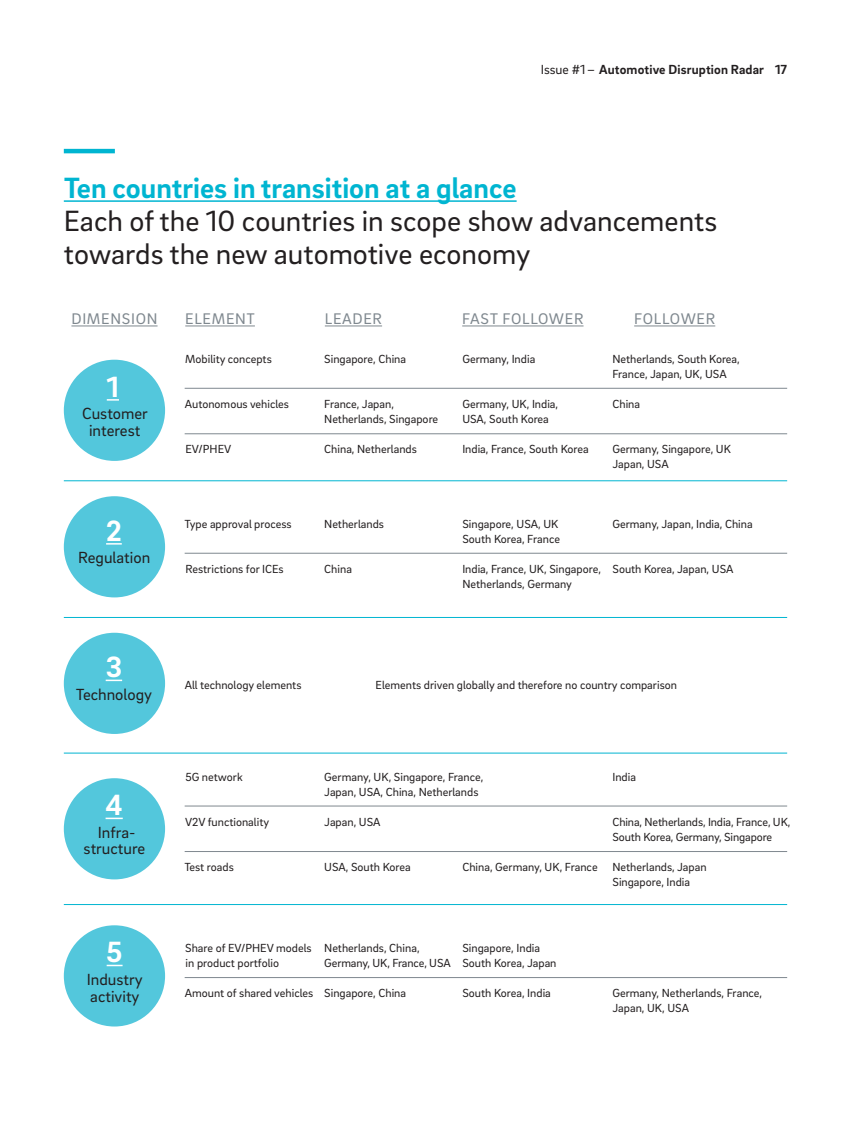
<style>
.page{position:relative;width:851px;height:1127px;background:#fff}
.page>*{position:absolute;margin:0;border:0;box-sizing:border-box;transform-origin:0 0}
.t1{font:30px/33px "Brix Sans";color:#231f20}
.t2{font:700 30px "Brix Sans";color:#00b5d1}
.t3{font:700 30px "Brix Sans";color:#fff}
.t4{font:16.5px/16.5px "Brix Sans";color:#231f20;text-align:center}
.t5{font:15.75px "Brix Sans";letter-spacing:.045em;color:#7f888f}
.t6{font:700 13.5px "Brix Sans";letter-spacing:.01em;color:#231f20}
.t7{font:12px/15px "Brix Sans";color:#231f20}
.s1{font-weight:400}
</style>
<div class="page">
<hr style="left:64px;top:149px;width:51px;height:4px;background:#00b5d1">
<hr style="left:64px;top:200px;width:452px;height:2px;background:#00b5d1">
<div style="left:64px;top:925px;width:101px;height:101px;background:#53c7dc;border-radius:50%"></div>
<svg style="left:107px;top:965px;width:15px;height:1px"></svg>
<div style="left:64px;top:778px;width:101px;height:101px;background:#53c7dc;border-radius:50%"></div>
<svg style="left:106px;top:817px;width:17px;height:2px"></svg>
<div style="left:64px;top:360px;width:101px;height:101px;background:#53c7dc;border-radius:50%"></div>
<svg style="left:107px;top:399px;width:12px;height:2px"></svg>
<div style="left:64px;top:496px;width:101px;height:101px;background:#53c7dc;border-radius:50%"></div>
<svg style="left:106px;top:543px;width:16px;height:1px"></svg>
<div style="left:64px;top:633px;width:101px;height:101px;background:#53c7dc;border-radius:50%"></div>
<svg style="left:106px;top:679px;width:16px;height:2px"></svg>
<hr style="left:71px;top:325px;width:86px;height:1px;background:#7f888f">
<hr style="left:185px;top:325px;width:70px;height:1px;background:#7f888f">
<hr style="left:325px;top:325px;width:57px;height:1px;background:#7f888f">
<hr style="left:634px;top:325px;width:81px;height:1px;background:#7f888f">
<hr style="left:462px;top:325px;width:121px;height:1px;background:#7f888f">
<hr style="left:185px;top:388px;width:602px;height:1px;background:#7f888f">
<hr style="left:185px;top:805px;width:602px;height:1px;background:#7f888f">
<hr style="left:185px;top:553px;width:602px;height:1px;background:#7f888f">
<hr style="left:185px;top:977px;width:602px;height:1px;background:#7f888f">
<hr style="left:185px;top:433px;width:602px;height:1px;background:#7f888f">
<hr style="left:185px;top:851px;width:602px;height:1px;background:#7f888f">
<hr style="left:64px;top:480px;width:723px;height:1px;background:#00b5d1">
<hr style="left:64px;top:617px;width:723px;height:1px;background:#00b5d1">
<hr style="left:64px;top:753px;width:723px;height:1px;background:#00b5d1">
<hr style="left:64px;top:904px;width:723px;height:1px;background:#00b5d1">
<p class="t6" style="left:540px;top:60px;width:248px"><span class="s1">Issue #1–</span> Automotive Disruption Radar 17</p>
<h1 class="t2" style="left:64px;top:168px;width:454px">Ten countries in transition at a glance</h1>
<h1 class="t1" style="left:64px;top:203px;width:655px">Each of the 10 countries in scope show advancements towards the new automotive economy</h1>
<h3 class="t5" style="left:71px;top:309px;width:87px">DIMENSION</h3>
<h3 class="t5" style="left:185px;top:309px;width:71px">ELEMENT</h3>
<h3 class="t5" style="left:325px;top:309px;width:59px">LEADER</h3>
<h3 class="t5" style="left:462px;top:309px;width:123px">FAST FOLLOWER</h3>
<h3 class="t5" style="left:634px;top:309px;width:82px">FOLLOWER</h3>
<h1 class="t3" style="left:107px;top:367px;width:14px">1</h1>
<h2 class="t4" style="left:82px;top:405px;width:67px">Customer interest</h2>
<h1 class="t3" style="left:106px;top:511px;width:17px">2</h1>
<h2 class="t4" style="left:78px;top:549px;width:73px">Regulation</h2>
<h1 class="t3" style="left:106px;top:647px;width:18px">3</h1>
<h2 class="t4" style="left:76px;top:685px;width:78px">Technology</h2>
<h1 class="t3" style="left:106px;top:785px;width:19px">4</h1>
<h2 class="t4" style="left:84px;top:823px;width:63px">Infra&shy;structure</h2>
<h1 class="t3" style="left:107px;top:933px;width:17px">5</h1>
<h2 class="t4" style="left:87px;top:970px;width:57px;text-align:left">Industry activity</h2>
<p class="t7" style="left:185px;top:351px;width:88px">Mobility concepts</p>
<p class="t7" style="left:324px;top:351px;width:83px">Singapore, China</p>
<p class="t7" style="left:462px;top:351px;width:74px">Germany, India</p>
<p class="t7" style="left:612px;top:351px;width:129px">Netherlands, South Korea,<br>France, Japan, UK, USA</p>
<p class="t7" style="left:185px;top:396px;width:106px">Autonomous vehicles</p>
<p class="t7" style="left:324px;top:396px;width:71px">France, Japan,</p>
<p class="t7" style="left:462px;top:396px;width:97px">Germany, UK, India,</p>
<p class="t7" style="left:612px;top:396px;width:29px">China</p>
<p class="t7" style="left:324px;top:411px;width:115px">Netherlands, Singapore</p>
<p class="t7" style="left:462px;top:411px;width:88px">USA, South Korea</p>
<p class="t7" style="left:185px;top:441px;width:47px">EV/PHEV</p>
<p class="t7" style="left:324px;top:441px;width:94px">China, Netherlands</p>
<p class="t7" style="left:462px;top:441px;width:128px">India, France, South Korea</p>
<p class="t7" style="left:612px;top:441px;width:120px">Germany, Singapore, UK<br>Japan, USA</p>
<p class="t7" style="left:184px;top:516px;width:109px">Type approval process</p>
<p class="t7" style="left:324px;top:516px;width:61px">Netherlands</p>
<p class="t7" style="left:462px;top:516px;width:97px">Singapore, USA, UK</p>
<p class="t7" style="left:612px;top:516px;width:142px">Germany, Japan, India, China</p>
<p class="t7" style="left:462px;top:531px;width:99px">South Korea, France</p>
<p class="t7" style="left:185px;top:561px;width:100px">Restrictions for ICEs</p>
<p class="t7" style="left:324px;top:561px;width:29px">China</p>
<p class="t7" style="left:462px;top:561px;width:272px">India, France, UK, Singapore, South Korea, Japan, USA<br>Netherlands, Germany</p>
<p class="t7" style="left:185px;top:677px;width:118px">All technology elements</p>
<p class="t7" style="left:375px;top:677px;width:303px">Elements driven globally and therefore no country comparison</p>
<p class="t7" style="left:185px;top:769px;width:59px">5G network</p>
<p class="t7" style="left:324px;top:769px;width:161px">Germany, UK, Singapore, France,</p>
<p class="t7" style="left:612px;top:769px;width:25px">India</p>
<p class="t7" style="left:324px;top:784px;width:156px">Japan, USA, China, Netherlands</p>
<p class="t7" style="left:185px;top:814px;width:86px">V2V functionality</p>
<p class="t7" style="left:324px;top:814px;width:58px">Japan, USA</p>
<p class="t7" style="left:612px;top:814px;width:179px">China, Netherlands, India, France, UK,<br>South Korea, Germany, Singapore</p>
<p class="t7" style="left:184px;top:859px;width:51px">Test roads</p>
<p class="t7" style="left:324px;top:859px;width:88px">USA, South Korea</p>
<p class="t7" style="left:612px;top:859px;width:96px;text-indent:-150px">China, Germany, UK, France Netherlands, Japan<br>Singapore, India</p>
<p class="t7" style="left:185px;top:940px;width:236px">Share of EV/PHEV models Netherlands, China,</p>
<p class="t7" style="left:462px;top:940px;width:79px">Singapore, India</p>
<p class="t7" style="left:186px;top:955px;width:95px">in product portfolio</p>
<p class="t7" style="left:324px;top:955px;width:234px">Germany, UK, France, USA South Korea, Japan</p>
<p class="t7" style="left:185px;top:985px;width:223px">Amount of shared vehicles Singapore, China</p>
<p class="t7" style="left:462px;top:985px;width:90px">South Korea, India</p>
<p class="t7" style="left:612px;top:985px;width:151px">Germany, Netherlands, France,<br>Japan, UK, USA</p>
</div>
